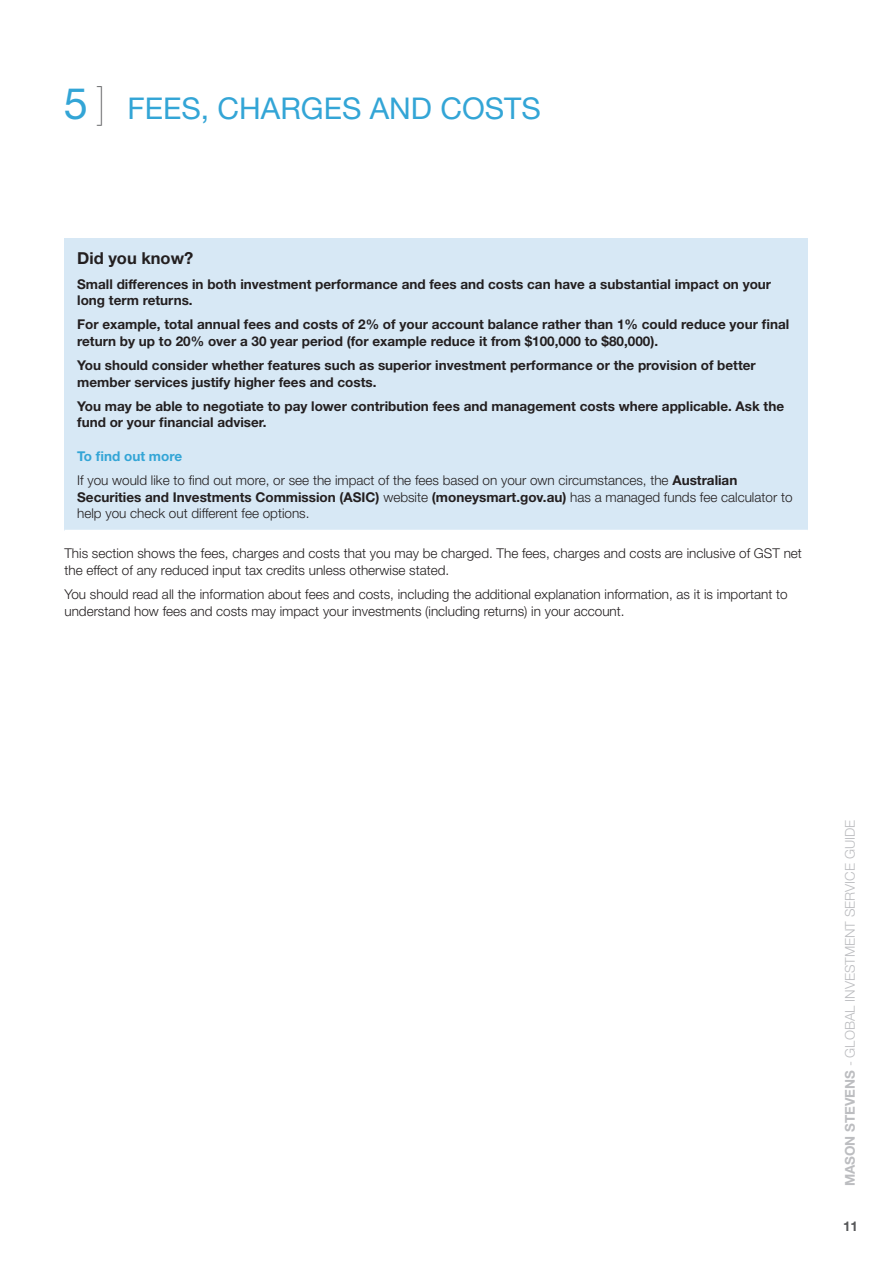
<style>
.page{position:relative;width:893px;height:1263px;background:#fff}
.page>*{position:absolute;margin:0;border:0;box-sizing:border-box;transform-origin:0 0}
.t1{font:30px "Helvetica Neue LT Std";color:#33a5d6}
.t2{font:700 16.5px "Helvetica Neue";color:#231f20}
.t3{font:300 13.5px/16.2px "Helvetica Neue";color:#231f20}
.t4{font:700 13.5px/16.2px "Helvetica Neue";color:#231f20}
.t5{font:300 13.5px "Helvetica Neue";color:#bcbdc0}
.t6{font:700 13.5px "Helvetica Neue";color:#57585a}
.s1{font-size:43.5px}
.s2{font-family:"Helvetica Neue";font-weight:200;font-size:43.5px;color:#57585a}
.s3{font-weight:700;color:#33a5d6}
.s4{font-weight:700}
</style>
<div class="page">
<div style="left:64px;top:238px;width:744px;height:292px;background:#d7e8f5"></div>
<h1 class="t1" style="left:64px;top:91px;width:479px"><span class="s1">5</span> <span class="s2">]</span> FEES, CHARGES AND COSTS</h1>
<p class="t2" style="left:77px;top:248px;width:118px">Did you know?</p>
<p class="t4" style="left:77px;top:275px;width:695px">Small differences in both investment performance and fees and costs can have a substantial impact on your long term returns.</p>
<p class="t4" style="left:77px;top:316px;width:714px">For example, total annual fees and costs of 2% of your account balance rather than 1% could reduce your final return by up to 20% over a 30 year period (for example reduce it from $100,000 to $80,000).</p>
<p class="t4" style="left:77px;top:357px;width:680px">You should consider whether features such as superior investment performance or the provision of better member services justify higher fees and costs.</p>
<p class="t4" style="left:77px;top:398px;width:708px">You may be able to negotiate to pay lower contribution fees and management costs where applicable. Ask the fund or your financial adviser.</p>
<p class="t3" style="left:77px;top:443px;width:662px;line-height:24.8px"><span class="s3">To find out more<br></span>If you would like to find out more, or see the impact of the fees based on your own circumstances, the <span class="s4">Australian</span></p>
<p class="t3" style="left:77px;top:488px;width:717px"><span class="s4">Securities and Investments Commission (ASIC)</span> website <span class="s4">(moneysmart.gov.au)</span> has a managed funds fee calculator to help you check out different fee options.</p>
<p class="t3" style="left:64px;top:545px;width:739px">This section shows the fees, charges and costs that you may be charged. The fees, charges and costs are inclusive of GST net the effect of any reduced input tax credits unless otherwise stated.</p>
<p class="t3" style="left:64px;top:586px;width:725px">You should read all the information about fees and costs, including the additional explanation information, as it is important to understand how fees and costs may impact your investments (including returns) in your account.</p>
<p class="t5" style="left:842px;top:1186px;width:368px;rotate:-90deg"><span class="s4">MASON STEVENS</span> - GLOBAL INVESTMENT SERVICE GUIDE</p>
<p class="t6" style="left:843px;top:1218px;width:17px">11</p>
</div>
